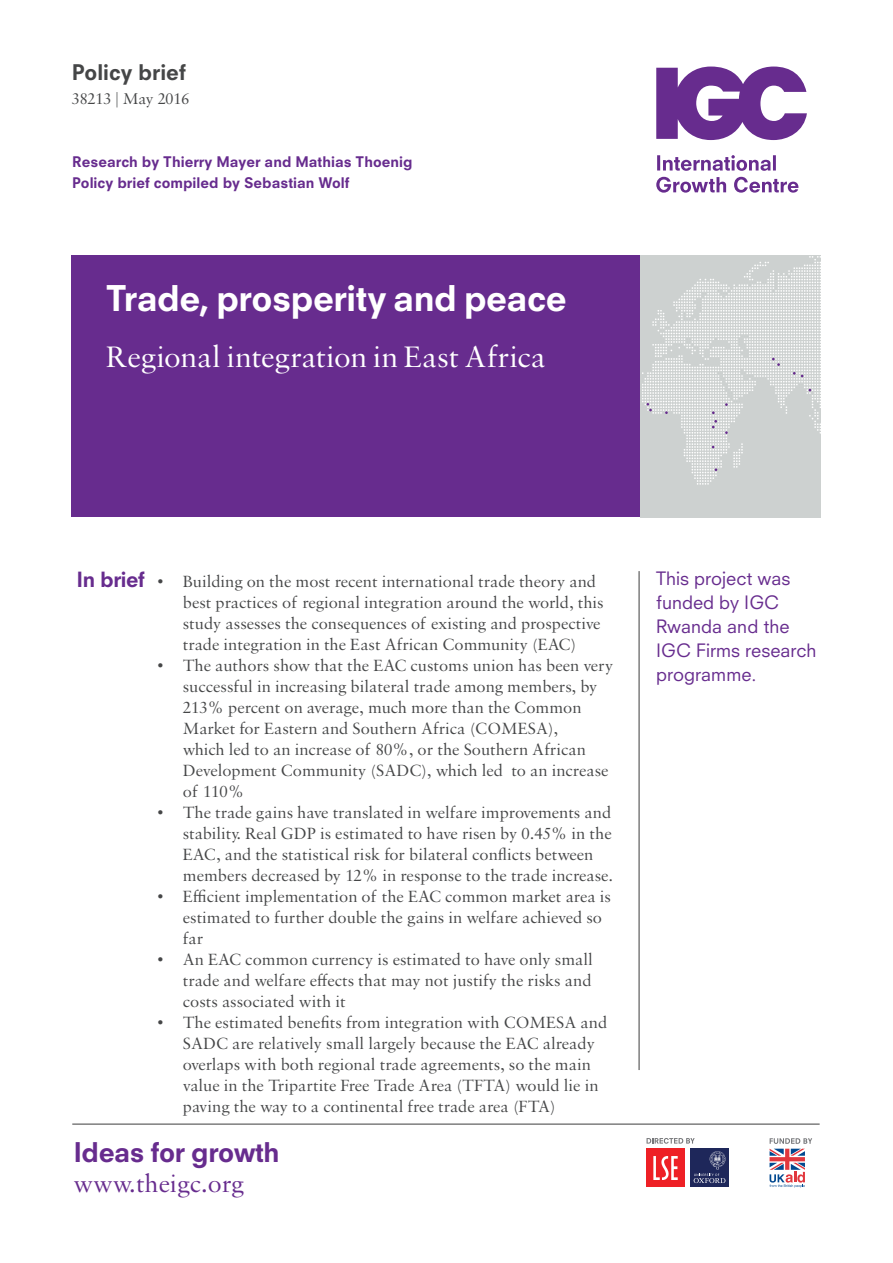
<style>
.page{position:relative;width:893px;height:1263px;background:#fff}
.page>*{position:absolute;margin:0;border:0;box-sizing:border-box;transform-origin:0 0}
.Cover_Title{font:800 34.5px "Neuzeit SLT Std";letter-spacing:-.015em;color:#fff}
.Cover_subtitle{font:31.5px "Sabon MT Std";letter-spacing:-.005em;color:#fff}
.t1{font:800 26.4px "Neuzeit SLT Std";letter-spacing:-.02em;color:#672c8e}
.Date___Code{font:26.4px "Sabon MT Std";color:#672c8e}
.t2{font:800 21px "Neuzeit SLT Std";color:#454647}
.t3{font:800 20.4px "Neuzeit SLT Std";letter-spacing:-.02em;color:#672c8e}
.About_the_authors{font:18px/24px "Neuzeit SLT Std";color:#672c8e}
.t4{font:17.25px/21px "Sabon MT Std";color:#454647}
.Date___Code-2{font:16.65px "Sabon MT Std";color:#454647}
.Authors{font:800 14.25px/21px "Neuzeit SLT Std";color:#672c8e}
</style>
<div class="page">
<svg style="left:646px;top:1138px;width:49px;height:6px"></svg>
<div style="left:646px;top:1148px;width:39px;height:39px;background:#ee2025"></div>
<svg style="left:653px;top:1156px;width:25px;height:24px"></svg>
<div style="left:690px;top:1148px;width:39px;height:39px;background:#1e275a"></div>
<svg style="left:694px;top:1151px;width:31px;height:32px"></svg>
<svg style="left:769px;top:1138px;width:43px;height:50px"></svg>
<div style="left:72px;top:255px;width:570px;height:262px;background:#672c8e"></div>
<svg style="left:656px;top:67px;width:151px;height:73px"></svg>
<svg style="left:656px;top:177px;width:142px;height:16px"></svg>
<svg style="left:657px;top:155px;width:119px;height:16px"></svg>
<hr style="left:72px;top:1124px;width:748px;height:1px;background:#3c3c3d">
<hr style="left:639px;top:571px;width:1px;height:499px;background:#3c3c3d">
<div style="left:641px;top:255px;width:180px;height:262px;background:#cdd1d0"></div>
<svg style="left:642px;top:256px;width:179px;height:229px"></svg>
<p class="t2" style="left:72px;top:59px;width:116px">Policy brief</p>
<p class="Date___Code-2" style="left:72px;top:88px;width:119px">38213 | May 2016</p>
<p class="Authors" style="left:72px;top:151px;width:342px">Research by Thierry Mayer and Mathias Thoenig<br>Policy brief compiled by Sebastian Wolf</p>
<p class="Cover_Title" style="left:106px;top:277px;width:463px">Trade, prosperity and peace</p>
<p class="Cover_subtitle" style="left:106px;top:337px;width:442px">Regional integration in East Africa</p>
<p class="t3" style="left:77px;top:567px;width:70px">In brief</p>
<p class="t4" style="left:183px;top:571px;width:422px;text-indent:-26px">• Building on the most recent international trade theory and best practices of regional integration around the world, this study assesses the consequences of existing and prospective trade integration in the East African Community (EAC)</p>
<p class="t4" style="left:183px;top:655px;width:432px;text-indent:-26px">• The authors show that the EAC customs union has been very successful in increasing bilateral trade among members, by 213% percent on average, much more than the Common Market for Eastern and Southern Africa (COMESA),<br>which led to an increase of 80%, or the Southern African Development Community (SADC), which led to an increase of 110%</p>
<p class="t4" style="left:183px;top:802px;width:432px;text-indent:-26px">• The trade gains have translated in welfare improvements and stability. Real GDP is estimated to have risen by 0.45% in the EAC, and the statistical risk for bilateral conflicts between members decreased by 12% in response to the trade increase.</p>
<p class="t4" style="left:183px;top:886px;width:430px;text-indent:-26px">• Efficient implementation of the EAC common market area is estimated to further double the gains in welfare achieved so far</p>
<p class="t4" style="left:183px;top:949px;width:411px;text-align:justify;text-indent:-26px">• An EAC common currency is estimated to have only small trade and welfare effects that may not justify the risks and costs associated with it</p>
<p class="t4" style="left:183px;top:1012px;width:426px;text-indent:-26px">• The estimated benefits from integration with COMESA and SADC are relatively small largely because the EAC already overlaps with both regional trade agreements, so the main value in the Tripartite Free Trade Area (TFTA) would lie in paving the way to a continental free trade area (FTA)</p>
<p class="t1" style="left:73px;top:1136px;width:208px">Ideas for growth</p>
<p class="Date___Code" style="left:73px;top:1167px;width:172px">www.theigc.org</p>
<p class="About_the_authors" style="left:656px;top:566px;width:162px">This project was funded by IGC<br>Rwanda and the<br>IGC Firms research programme.</p>
</div>
